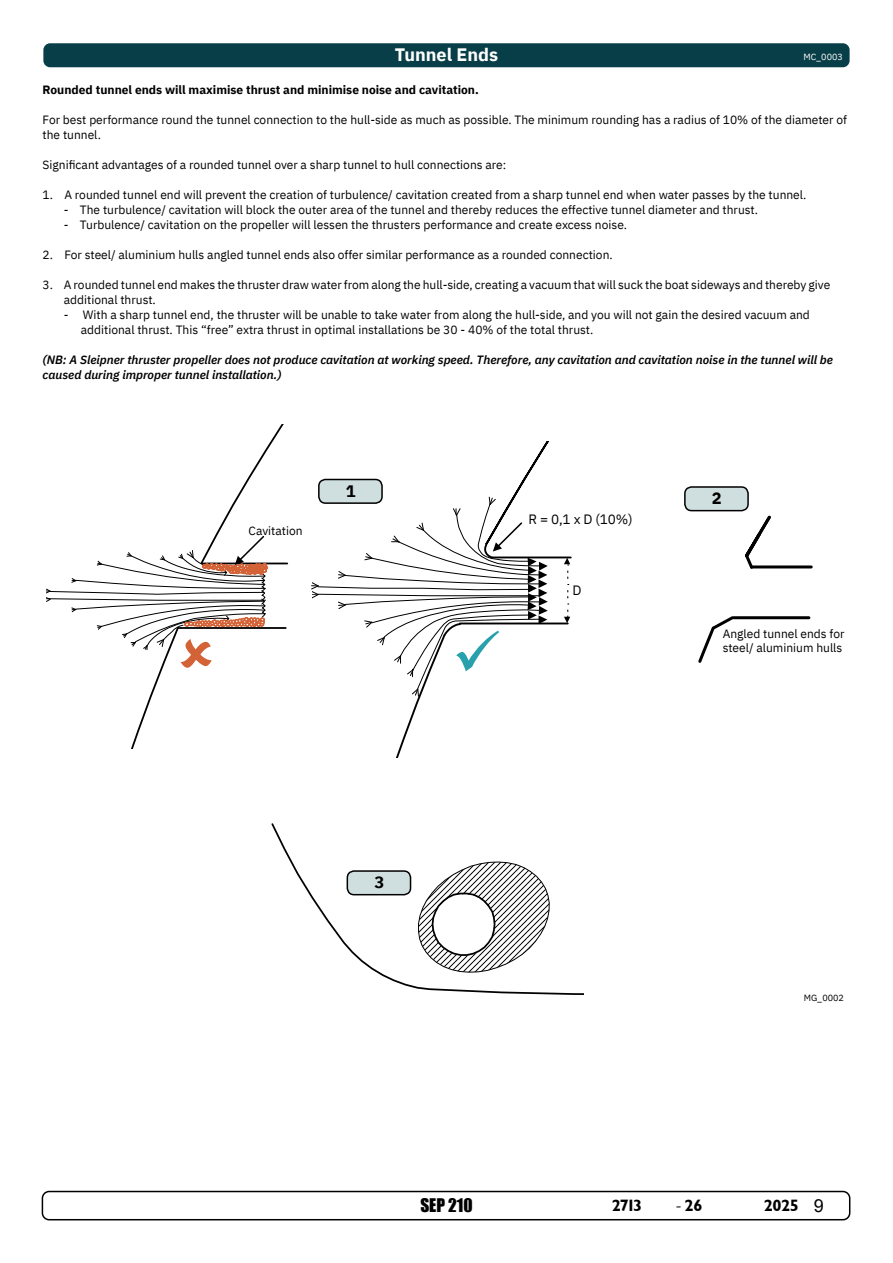
<style>
.page{position:relative;width:893px;height:1263px;background:#fff}
.page>*{position:absolute;margin:0;border:0;box-sizing:border-box;transform-origin:0 0}
.t1{font:700 18px "IBM Plex Sans";color:#fff}
.t2{font:17.25px "Impact";color:#000}
.t3{font:16.5px "Garrison Sans BOLD";letter-spacing:-.04em;color:#000}
.t4{font:700 16.5px "IBM Plex Sans";color:#000}
.t5{font:13.5px "IBM Plex Sans";color:#000}
.t6{font:12px/15px "IBM Plex Sans";color:#000}
.t7{font:italic 600 12px/15px "IBM Plex Sans";color:#000}
.t8{font:700 12px "IBM Plex Sans";color:#000}
.t9{font:9px "IBM Plex Sans";color:#000}
.t10{font:9px "IBM Plex Sans";color:#fff}
.s1{font-family:"Minion Pro";font-size:18px}
.s2{font-family:"Arial";font-size:18px}
</style>
<div class="page">
<div style="left:42px;top:1191px;width:808px;height:29px;border:2px solid #000;border-radius:7px"></div>
<svg style="left:272px;top:823px;width:312px;height:172px"></svg>
<svg style="left:418px;top:862px;width:132px;height:110px"></svg>
<div style="left:685px;top:487px;width:63px;height:24px;background:#cfdfdf;border-radius:7px"></div>
<div style="left:684px;top:486px;width:65px;height:25px;border:2px solid #000;border-radius:7px"></div>
<div style="left:347px;top:871px;width:64px;height:24px;background:#cfdfdf;border-radius:7px"></div>
<div style="left:347px;top:870px;width:64px;height:25px;border:2px solid #000;border-radius:7px"></div>
<hr style="left:752px;top:565px;width:59px;height:3px;background:#000">
<hr style="left:733px;top:616px;width:76px;height:3px;background:#000">
<svg style="left:698px;top:616px;width:38px;height:47px"></svg>
<svg style="left:745px;top:515px;width:28px;height:54px"></svg>
<div style="left:43px;top:43px;width:807px;height:24px;background:#083e48;border-radius:7px"></div>
<svg style="left:46px;top:425px;width:243px;height:324px"></svg>
<svg style="left:311px;top:441px;width:261px;height:317px"></svg>
<p class="t1" style="left:395px;top:40px;width:105px">Tunnel Ends</p>
<p class="t10" style="left:803px;top:50px;width:41px">MC_0003</p>
<p class="t8" style="left:43px;top:81px;width:438px">Rounded tunnel ends will maximise thrust and minimise noise and cavitation.</p>
<p class="t6" style="left:43px;top:112px;width:806px">For best performance round the tunnel connection to the hull-side as much as possible. The minimum rounding has a radius of 10% of the diameter of the tunnel.</p>
<p class="t6" style="left:43px;top:157px;width:465px">Significant advantages of a rounded tunnel over a sharp tunnel to hull connections are:</p>
<p class="t6" style="left:43px;top:187px;width:765px">1. A rounded tunnel end will prevent the creation of turbulence/ cavitation created from a sharp tunnel end when water passes by the tunnel.</p>
<p class="t6" style="left:64px;top:202px;width:696px">- The turbulence/ cavitation will block the outer area of the tunnel and thereby reduces the effective tunnel diameter and thrust.</p>
<p class="t6" style="left:64px;top:217px;width:565px">- Turbulence/ cavitation on the propeller will lessen the thrusters performance and create excess noise.</p>
<p class="t6" style="left:43px;top:247px;width:572px">2. For steel/ aluminium hulls angled tunnel ends also offer similar performance as a rounded connection.</p>
<p class="t6" style="left:64px;top:277px;width:768px;text-indent:-21px">3. A rounded tunnel end makes the thruster draw water from along the hull-side, creating a vacuum that will suck the boat sideways and thereby give additional thrust.</p>
<p class="t6" style="left:81px;top:307px;width:731px;text-indent:-17px">- With a sharp tunnel end, the thruster will be unable to take water from along the hull-side, and you will not gain the desired vacuum and additional thrust. This “free” extra thrust in optimal installations be 30 - 40% of the total thrust.</p>
<p class="t7" style="left:43px;top:352px;width:792px">(NB: A Sleipner thruster propeller does not produce cavitation at working speed. Therefore, any cavitation and cavitation noise in the tunnel will be caused during improper tunnel installation.)</p>
<p class="t6" style="left:249px;top:522px;width:56px">Cavitation</p>
<p class="t4" style="left:346px;top:478px;width:11px">1</p>
<p class="t5" style="left:528px;top:509px;width:106px">R = 0,1 x D (10%)</p>
<p class="t5" style="left:572px;top:580px;width:11px">D</p>
<p class="t4" style="left:712px;top:485px;width:11px">2</p>
<p class="t6" style="left:723px;top:625px;width:123px;line-height:14.4px">Angled tunnel ends for steel/ aluminium hulls</p>
<p class="t4" style="left:374px;top:869px;width:11px">3</p>
<p class="t9" style="left:804px;top:990px;width:42px">MG_0002</p>
<h2 class="t2" style="left:420px;top:1192px;width:54px">SEP 210</h2>
<h3 class="t3" style="left:612px;top:1196px;width:32px">2713</h3>
<h3 class="t3" style="left:675px;top:1196px;width:29px"><span class="s1">-</span>26</h3>
<h3 class="t3" style="left:764px;top:1196px;width:61px">2025 <span class="s2">9</span></h3>
</div>
